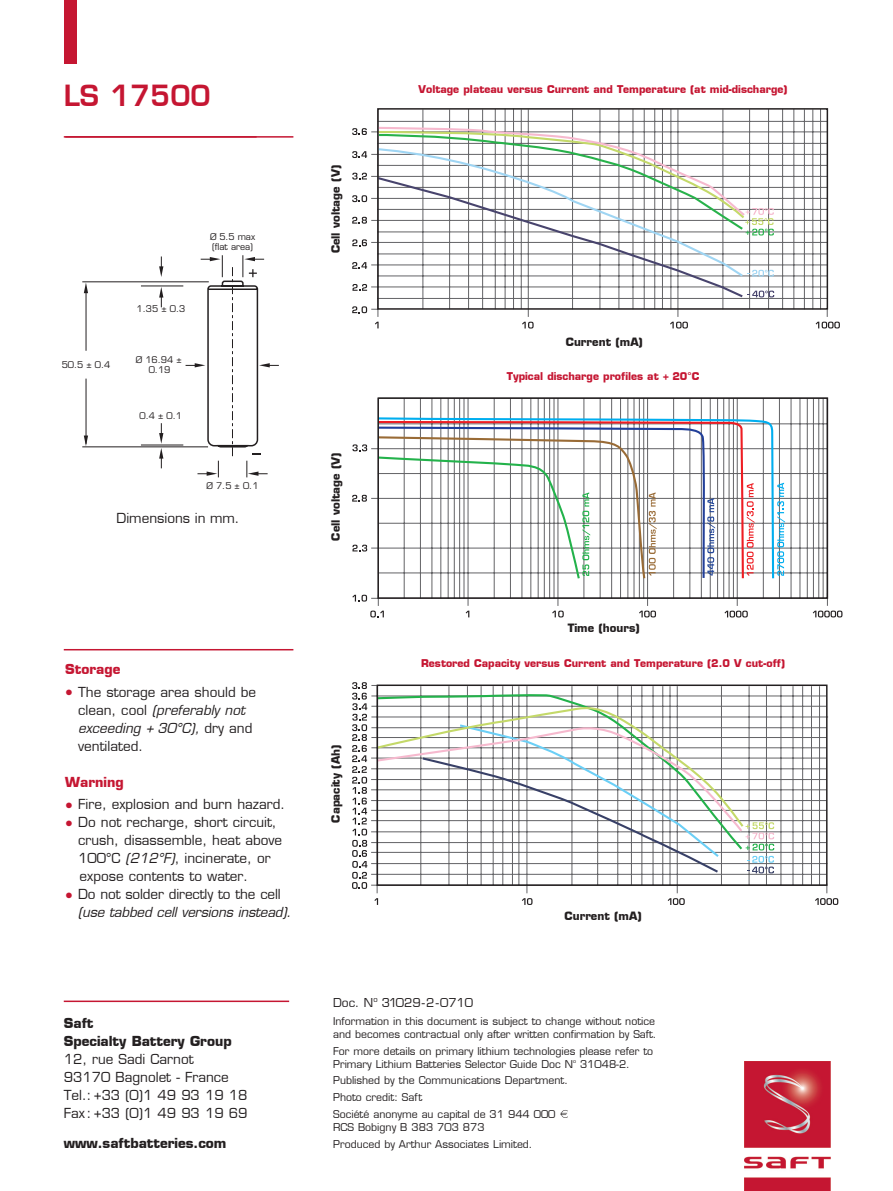
<style>
.page{position:relative;width:893px;height:1191px;background:#fff}
.page>*{position:absolute;margin:0;border:0;box-sizing:border-box;transform-origin:0 0}
.t1{font:600 28.5px "Eurostile LT";color:#c51632}
.t2{font:13.5px/18px "Eurostile LT";color:#231f20}
.t3{font:italic 13.5px "Eurostile LT";letter-spacing:-.015em;color:#231f20}
.t4{font:700 13.5px "Eurostile LT";color:#231f20}
.t5{font:700 13.5px "Eurostile LT";color:#c51632}
.t6{font:12px "Eurostile LT";color:#231f20}
.t7{font:700 11.25px "Eurostile LT";color:#231f20}
.t8{font:10.5px/13px "Eurostile LT";color:#231f20}
.t9{font:700 10.5px "Eurostile LT";color:#c51632}
.t10{font:9px/10.5px "Eurostile LT";color:#231f20}
.s1{font-size:15px;color:#c51632}
.s2{font-style:normal}
.s3{font-style:italic}
</style>
<div class="page">
<div style="left:64px;top:0;width:13px;height:64px;background:#c51632"></div>
<img style="left:744px;top:1061px;width:86px;height:130px">
<hr style="left:64px;top:136px;width:229px;height:2px;background:#c51632">
<hr style="left:82px;top:446px;width:126px;height:1px;background:#231f20">
<hr style="left:141px;top:445px;width:42px;height:1px;background:#231f20">
<hr style="left:141px;top:286px;width:42px;height:1px;background:#231f20">
<hr style="left:86px;top:378px;width:1px;height:66px;background:#231f20">
<hr style="left:86px;top:290px;width:1px;height:61px;background:#231f20">
<hr style="left:82px;top:281px;width:127px;height:1px;background:#231f20">
<svg style="left:84px;top:282px;width:4px;height:11px"></svg>
<svg style="left:84px;top:435px;width:4px;height:11px"></svg>
<svg style="left:159px;top:256px;width:4px;height:21px"></svg>
<svg style="left:159px;top:287px;width:4px;height:20px"></svg>
<svg style="left:159px;top:423px;width:4px;height:45px"></svg>
<svg style="left:186px;top:255px;width:93px;height:222px"></svg>
<hr style="left:64px;top:649px;width:229px;height:1px;background:#c51632">
<svg style="left:371px;top:684px;width:457px;height:209px"></svg>
<svg style="left:375px;top:693px;width:369px;height:158px"></svg>
<svg style="left:375px;top:704px;width:370px;height:124px"></svg>
<div style="left:377px;top:684px;width:450px;height:202px;border:1px solid #231f20"></div>
<svg style="left:352px;top:682px;width:15px;height:207px"></svg>
<svg style="left:374px;top:898px;width:4px;height:7px"></svg>
<svg style="left:522px;top:898px;width:10px;height:7px"></svg>
<svg style="left:668px;top:898px;width:17px;height:7px"></svg>
<svg style="left:815px;top:898px;width:23px;height:7px"></svg>
<svg style="left:376px;top:723px;width:398px;height:151px"></svg>
<svg style="left:371px;top:399px;width:457px;height:219px"></svg>
<svg style="left:376px;top:416px;width:399px;height:164px"></svg>
<div style="left:377px;top:397px;width:451px;height:202px;border:1px solid #231f20"></div>
<svg style="left:352px;top:444px;width:15px;height:7px"></svg>
<svg style="left:352px;top:495px;width:15px;height:6px"></svg>
<svg style="left:352px;top:544px;width:15px;height:7px"></svg>
<svg style="left:352px;top:594px;width:15px;height:7px"></svg>
<svg style="left:370px;top:610px;width:14px;height:7px"></svg>
<svg style="left:466px;top:610px;width:3px;height:7px"></svg>
<svg style="left:552px;top:610px;width:12px;height:7px"></svg>
<svg style="left:639px;top:610px;width:17px;height:7px"></svg>
<svg style="left:724px;top:610px;width:24px;height:7px"></svg>
<svg style="left:813px;top:610px;width:29px;height:7px"></svg>
<svg style="left:376px;top:435px;width:281px;height:146px"></svg>
<svg style="left:707px;top:498px;width:8px;height:77px"></svg>
<svg style="left:747px;top:483px;width:7px;height:93px"></svg>
<svg style="left:777px;top:483px;width:8px;height:93px"></svg>
<svg style="left:371px;top:111px;width:457px;height:218px"></svg>
<svg style="left:376px;top:278px;width:369px;height:21px"></svg>
<svg style="left:376px;top:236px;width:369px;height:42px"></svg>
<div style="left:377px;top:108px;width:451px;height:202px;border:2px solid #231f20"></div>
<svg style="left:352px;top:128px;width:15px;height:7px"></svg>
<svg style="left:352px;top:151px;width:15px;height:7px"></svg>
<svg style="left:352px;top:173px;width:15px;height:6px"></svg>
<svg style="left:352px;top:195px;width:15px;height:7px"></svg>
<svg style="left:352px;top:217px;width:15px;height:7px"></svg>
<svg style="left:352px;top:239px;width:15px;height:7px"></svg>
<svg style="left:352px;top:262px;width:15px;height:7px"></svg>
<svg style="left:352px;top:284px;width:15px;height:7px"></svg>
<svg style="left:352px;top:306px;width:15px;height:7px"></svg>
<svg style="left:375px;top:322px;width:4px;height:6px"></svg>
<svg style="left:522px;top:322px;width:12px;height:6px"></svg>
<svg style="left:670px;top:322px;width:18px;height:6px"></svg>
<svg style="left:816px;top:322px;width:24px;height:6px"></svg>
<svg style="left:376px;top:126px;width:398px;height:110px"></svg>
<svg style="left:747px;top:270px;width:27px;height:7px"></svg>
<svg style="left:748px;top:291px;width:26px;height:6px"></svg>
<hr style="left:64px;top:1000px;width:225px;height:2px;background:#c51632">
<svg style="left:560px;top:1110px;width:8px;height:8px"></svg>
<p class="t1" style="left:64px;top:78px;width:148px">LS 17500</p>
<p class="t10" style="left:62px;top:359px;width:50px">50.5 ± 0.4</p>
<p class="t10" style="left:137px;top:304px;width:50px">1.35 ± 0.3</p>
<p class="t10" style="left:136px;top:354px;width:47px;text-align:center">Ø 16.94 ±<br>0.19</p>
<p class="t10" style="left:140px;top:410px;width:44px">0.4 ± 0.1</p>
<p class="t10" style="left:210px;top:231px;width:47px">Ø 5.5 max (flat area)</p>
<p class="t10" style="left:206px;top:481px;width:54px">Ø 7.5 ± 0.1</p>
<p class="t2" style="left:116px;top:509px;width:125px">Dimensions in mm.</p>
<p class="t5" style="left:65px;top:661px;width:57px">Storage</p>
<p class="t2" style="left:65px;top:683px;width:192px"><span class="s1">•</span> The storage area should be</p>
<p class="t3" style="left:78px;top:701px;width:168px"><span class="s2">clean, cool</span> (preferably not</p>
<p class="t3" style="left:78px;top:719px;width:176px">exceeding + 30°C), <span class="s2">dry and</span></p>
<p class="t2" style="left:78px;top:737px;width:66px">ventilated.</p>
<p class="t5" style="left:65px;top:773px;width:60px">Warning</p>
<p class="t2" style="left:65px;top:795px;width:221px"><span class="s1">•</span> Fire, explosion and burn hazard.</p>
<p class="t2" style="left:65px;top:813px;width:213px"><span class="s1">•</span> Do not recharge, short circuit,</p>
<p class="t2" style="left:78px;top:831px;width:206px">crush, disassemble, heat above</p>
<p class="t2" style="left:78px;top:849px;width:194px">100°C <span class="s3">(212°F)</span>, incinerate, or expose contents to water.</p>
<p class="t2" style="left:65px;top:885px;width:217px"><span class="s1">•</span> Do not solder directly to the cell</p>
<p class="t3" style="left:78px;top:904px;width:215px">(use tabbed cell versions instead).</p>
<p class="t4" style="left:64px;top:1014px;width:31px">Saft</p>
<p class="t4" style="left:64px;top:1032px;width:169px">Specialty Battery Group</p>
<p class="t2" style="left:64px;top:1050px;width:131px">12, rue Sadi Carnot</p>
<p class="t2" style="left:64px;top:1068px;width:167px">93170 Bagnolet - France</p>
<p class="t2" style="left:64px;top:1086px;width:185px">Tel.: +33 (0)1 49 93 19 18</p>
<p class="t2" style="left:64px;top:1104px;width:185px">Fax : +33 (0)1 49 93 19 69</p>
<p class="t4" style="left:64px;top:1134px;width:164px">www.saftbatteries.com</p>
<p class="t7" style="left:329px;top:253px;width:90px;rotate:-90deg">Cell voltage (V)</p>
<p class="t7" style="left:329px;top:540px;width:90px;rotate:-90deg">Cell voltage (V)</p>
<p class="t7" style="left:329px;top:822px;width:79px;rotate:-90deg">Capacity (Ah)</p>
<p class="t9" style="left:419px;top:83px;width:370px">Voltage plateau versus Current and Temperature (at mid-discharge)</p>
<p class="t7" style="left:566px;top:334px;width:79px">Current (mA)</p>
<p class="t9" style="left:507px;top:370px;width:194px">Typical discharge profiles at + 20°C</p>
<p class="t7" style="left:568px;top:620px;width:74px">Time (hours)</p>
<p class="t9" style="left:421px;top:657px;width:365px">Restored Capacity versus Current and Temperature (2.0 V cut-off)</p>
<p class="t7" style="left:565px;top:908px;width:79px">Current (mA)</p>
<p class="t6" style="left:333px;top:995px;width:142px">Doc. N<sup>o</sup> 31029-2-0710</p>
<p class="t8" style="left:333px;top:1015px;width:325px">Information in this document is subject to change without notice and becomes contractual only after written confirmation by Saft.</p>
<p class="t8" style="left:333px;top:1044px;width:322px">For more details on primary lithium technologies please refer to<br>Primary Lithium Batteries Selector Guide Doc N<sup>o</sup> 31048-2.</p>
<p class="t8" style="left:333px;top:1074px;width:236px">Published by the Communications Department.</p>
<p class="t8" style="left:333px;top:1090px;width:91px">Photo credit: Saft</p>
<p class="t8" style="left:333px;top:1107px;width:224px">Société anonyme au capital de 31 944 000<br>RCS Bobigny B 383 703 873</p>
<p class="t8" style="left:333px;top:1137px;width:201px">Produced by Arthur Associates Limited.</p>
</div>
